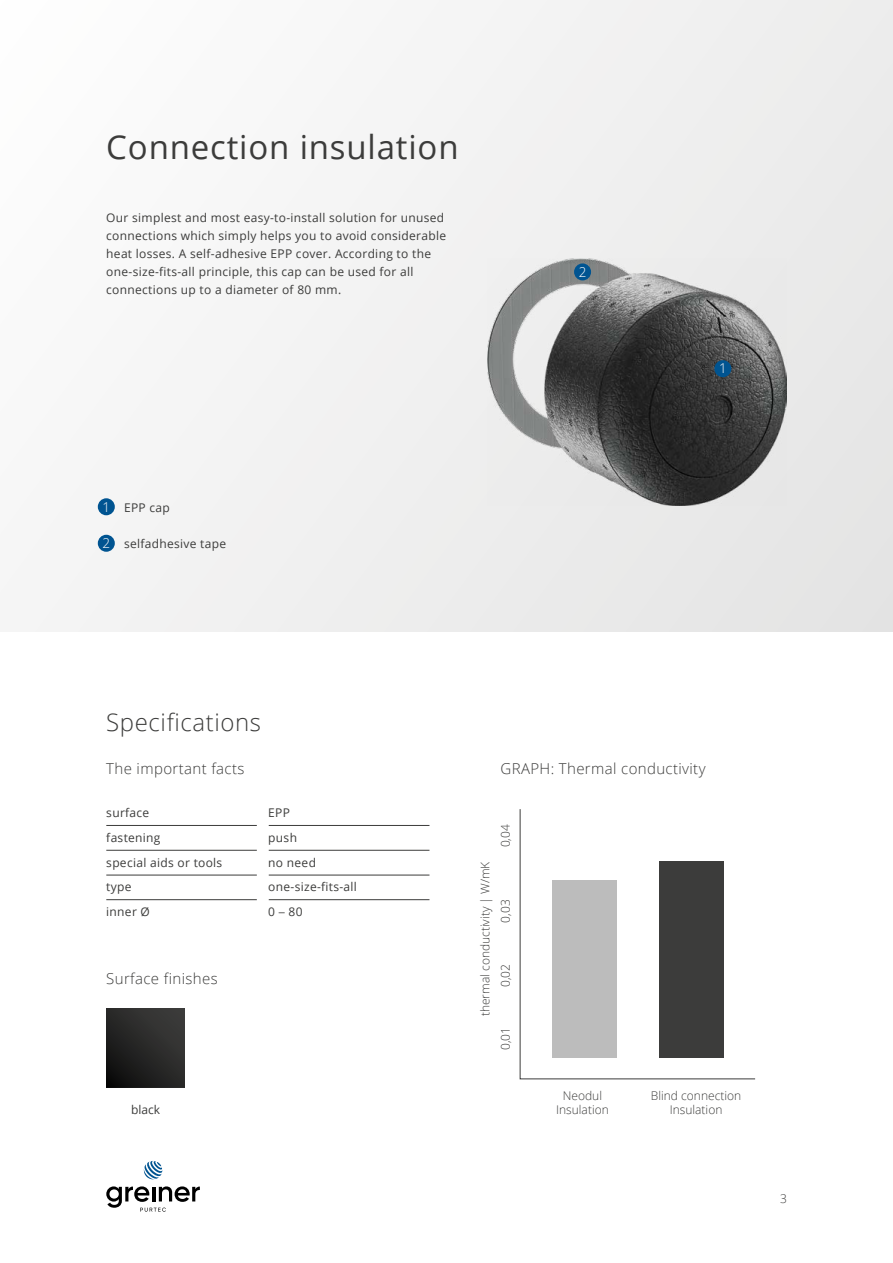
<style>
.page{position:relative;width:893px;height:1263px;background:#fff}
.page>*{position:absolute;margin:0;border:0;box-sizing:border-box;transform-origin:0 0}
.t1{font:33px "Open Sans";letter-spacing:.025em;color:#3c3c3b}
.t2{font:300 24px "Open Sans";letter-spacing:.025em;color:#3c3c3b}
.t3{font:300 15px "Open Sans";letter-spacing:.025em;color:#3c3c3b}
.t4{font:300 13.5px "Open Sans";color:#fff}
.t5{font:12px/18px "Open Sans";letter-spacing:.025em;color:#3c3c3b}
.t6{font:300 12px/14.4px "Open Sans";color:#3c3c3b;text-align:center}
.s1{font-family:"Frutiger";font-weight:300}
</style>
<div class="page">
<div style="left:0;top:0;width:893px;height:631px;background:#f2f2f2"></div>
<img style="left:488px;top:258px;width:299px;height:247px">
<div style="left:98px;top:498px;width:17px;height:17px;background:#005491;border-radius:50%"></div>
<div style="left:98px;top:535px;width:17px;height:17px;background:#005491;border-radius:50%"></div>
<div style="left:714px;top:360px;width:17px;height:17px;background:#005491;border-radius:50%"></div>
<svg style="left:107px;top:1009px;width:77px;height:78px;background:#272726"></svg>
<div style="left:574px;top:263px;width:17px;height:17px;background:#005491;border-radius:50%"></div>
<svg style="left:520px;top:809px;width:235px;height:270px"></svg>
<div style="left:659px;top:861px;width:64px;height:197px;background:#3c3c3b"></div>
<div style="left:552px;top:880px;width:64px;height:178px;background:#bcbcbc"></div>
<svg style="left:106px;top:1186px;width:94px;height:26px"></svg>
<svg style="left:144px;top:1161px;width:18px;height:19px"></svg>
<hr style="left:106px;top:899px;width:151px;height:1px;background:#3c3c3b">
<hr style="left:269px;top:899px;width:160px;height:1px;background:#3c3c3b">
<hr style="left:106px;top:825px;width:151px;height:1px;background:#3c3c3b">
<hr style="left:106px;top:850px;width:151px;height:1px;background:#3c3c3b">
<hr style="left:106px;top:875px;width:151px;height:1px;background:#3c3c3b">
<hr style="left:269px;top:825px;width:160px;height:1px;background:#3c3c3b">
<hr style="left:269px;top:850px;width:160px;height:1px;background:#3c3c3b">
<hr style="left:269px;top:875px;width:160px;height:1px;background:#3c3c3b">
<svg style="left:106px;top:1009px;width:1px;height:78px"></svg>
<h1 class="t1" style="left:106px;top:125px;width:354px">Connection insulation</h1>
<p class="t5" style="left:106px;top:208px;width:341px">Our simplest and most easy-to-install solution for unused connections which simply helps you to avoid considerable heat losses. A self-adhesive EPP cover. According to the one-size-fits-all principle, this cap can be used for all connections up to a diameter of 80 mm.</p>
<p class="t4" style="left:102px;top:497px;width:9px">1</p>
<p class="t4" style="left:102px;top:534px;width:9px">2</p>
<p class="t5" style="left:124px;top:498px;width:47px">EPP cap</p>
<p class="t5" style="left:124px;top:534px;width:104px">selfadhesive tape</p>
<p class="t4" style="left:579px;top:263px;width:9px">2</p>
<p class="t4" style="left:719px;top:359px;width:9px">1</p>
<h2 class="t2" style="left:106px;top:705px;width:156px">Specifications</h2>
<p class="t3" style="left:106px;top:759px;width:140px">The important facts</p>
<p class="t5" style="left:106px;top:803px;width:44px">surface</p>
<p class="t5" style="left:268px;top:803px;width:23px">EPP</p>
<p class="t5" style="left:106px;top:828px;width:56px">fastening</p>
<p class="t5" style="left:268px;top:828px;width:30px">push</p>
<p class="t5" style="left:106px;top:853px;width:118px">special aids or tools</p>
<p class="t5" style="left:268px;top:853px;width:49px">no need</p>
<p class="t5" style="left:106px;top:878px;width:27px">type</p>
<p class="t5" style="left:268px;top:878px;width:90px">one-size-fits-all</p>
<p class="t5" style="left:106px;top:902px;width:45px">inner Ø</p>
<p class="t5" style="left:268px;top:902px;width:36px">0 <span class="s1">–</span> 80</p>
<p class="t3" style="left:106px;top:968px;width:113px">Surface finishes</p>
<p class="t5" style="left:131px;top:1100px;width:31px">black</p>
<p class="t3" style="left:500px;top:759px;width:207px">GRAPH: Thermal conductivity</p>
<p class="t6" style="left:477px;top:1016px;width:156px;rotate:-90deg">thermal conductivity | W/mK</p>
<p class="t6" style="left:498px;top:847px;width:25px;rotate:-90deg">0,04</p>
<p class="t6" style="left:498px;top:922px;width:25px;rotate:-90deg">0,03</p>
<p class="t6" style="left:498px;top:987px;width:25px;rotate:-90deg">0,02</p>
<p class="t6" style="left:498px;top:1050px;width:25px;rotate:-90deg">0,01</p>
<p class="t6" style="left:556px;top:1088px;width:54px">Neodul<br>Insulation</p>
<p class="t6" style="left:651px;top:1088px;width:92px">Blind connection<br>Insulation</p>
<p class="t6" style="left:780px;top:1191px;width:8px">3</p>
</div>
